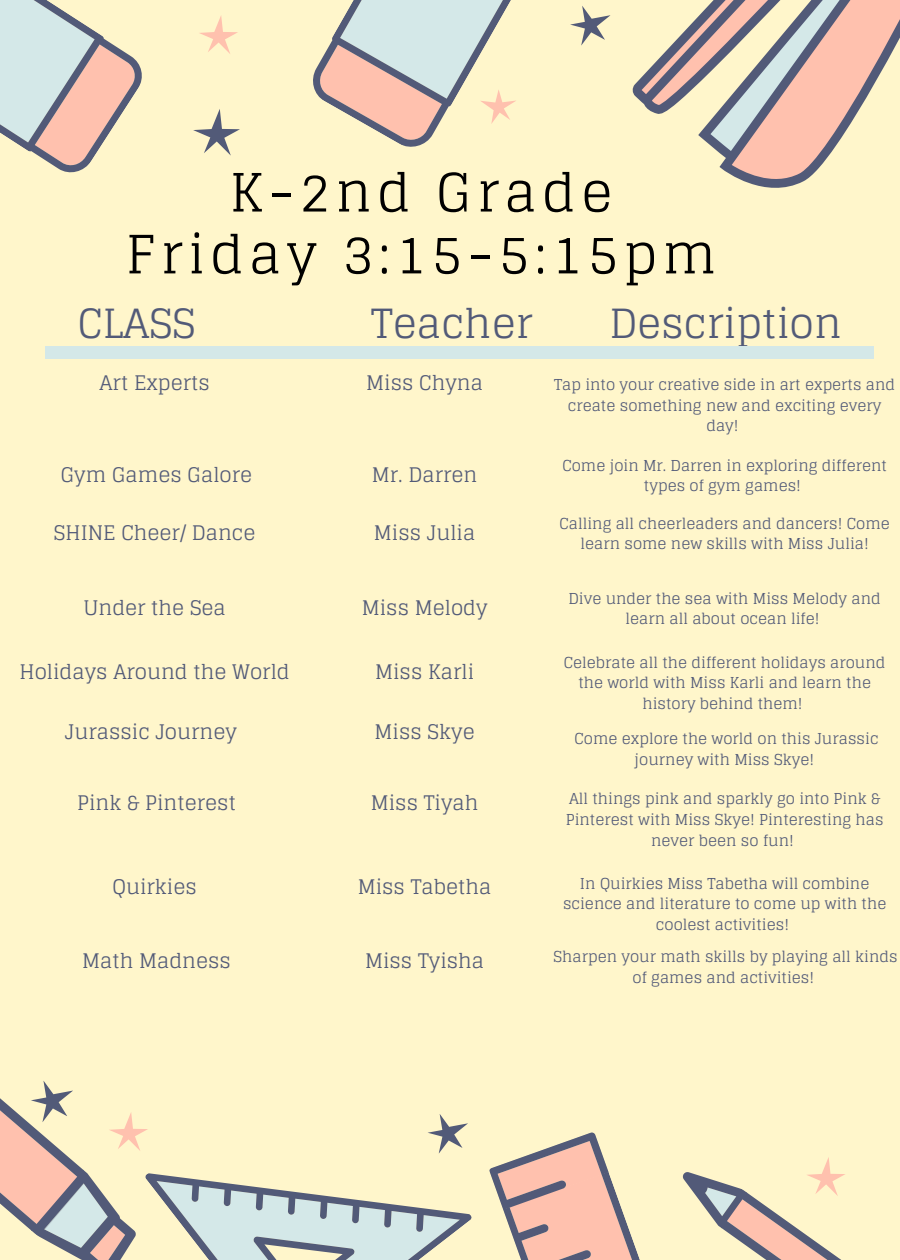
<style>
.page{position:relative;width:900px;height:1260px;background:#fff6cb}
.page>*{position:absolute;margin:0;border:0;box-sizing:border-box;transform-origin:0 0}
.t1{font:52.75px/62px "Glegoo";letter-spacing:.1em;color:#000;text-align:center}
.t2{font:40.25px "Glegoo";color:#525a78}
.t3{font:20px "Glegoo";color:#525a78}
.t4{font:15px/20.5px "Glegoo";color:#525a78;text-align:center}
</style>
<div class="page">
<svg style="left:151px;top:1173px;width:321px;height:87px"></svg>
<svg style="left:0;top:0;width:142px;height:173px"></svg>
<svg style="left:489px;top:1132px;width:151px;height:128px"></svg>
<svg style="left:193px;top:109px;width:47px;height:47px"></svg>
<svg style="left:199px;top:16px;width:39px;height:38px"></svg>
<svg style="left:428px;top:1114px;width:40px;height:40px"></svg>
<svg style="left:313px;top:0;width:203px;height:147px"></svg>
<svg style="left:570px;top:6px;width:41px;height:40px"></svg>
<svg style="left:0;top:1081px;width:151px;height:179px"></svg>
<svg style="left:682px;top:1157px;width:163px;height:103px"></svg>
<svg style="left:632px;top:0;width:268px;height:188px"></svg>
<div style="left:45px;top:346px;width:74px;height:13px;background:#d4e8e8"></div>
<div style="left:800px;top:346px;width:73px;height:13px;background:#d4e8e8"></div>
<div style="left:116px;top:346px;width:505px;height:13px;background:#d4e8e8"></div>
<div style="left:620px;top:346px;width:182px;height:13px;background:#d4e8e8"></div>
<h1 class="t1" style="left:126px;top:162px;width:592px">K-2nd Grade<br>Friday 3:15-5:15pm</h1>
<h2 class="t2" style="left:78px;top:300px;width:119px">CLASS</h2>
<h2 class="t2" style="left:371px;top:300px;width:163px">Teacher</h2>
<h2 class="t2" style="left:609px;top:300px;width:234px">Description</h2>
<h3 class="t3" style="left:99px;top:371px;width:112px">Art Experts</h3>
<h3 class="t3" style="left:366px;top:371px;width:118px">Miss Chyna</h3>
<p class="t4" style="left:554px;top:375px;width:343px">Tap into your creative side in art experts and create something new and exciting every day!</p>
<p class="t4" style="left:562px;top:455px;width:326px">Come join Mr. Darren in exploring different types of gym games!</p>
<p class="t4" style="left:560px;top:513px;width:332px">Calling all cheerleaders and dancers! Come learn some new skills with Miss Julia!</p>
<h3 class="t3" style="left:61px;top:463px;width:193px">Gym Games Galore</h3>
<h3 class="t3" style="left:54px;top:521px;width:203px">SHINE Cheer/ Dance</h3>
<h3 class="t3" style="left:372px;top:463px;width:107px">Mr. Darren</h3>
<h3 class="t3" style="left:374px;top:521px;width:103px">Miss Julia</h3>
<h3 class="t3" style="left:83px;top:596px;width:144px">Under the Sea</h3>
<h3 class="t3" style="left:362px;top:596px;width:127px">Miss Melody</h3>
<h3 class="t3" style="left:20px;top:660px;width:272px">Holidays Around the World</h3>
<h3 class="t3" style="left:65px;top:720px;width:174px">Jurassic Journey</h3>
<h3 class="t3" style="left:375px;top:660px;width:101px">Miss Karli</h3>
<h3 class="t3" style="left:375px;top:720px;width:102px">Miss Skye</h3>
<h3 class="t3" style="left:77px;top:791px;width:160px">Pink &amp; Pinterest</h3>
<h3 class="t3" style="left:371px;top:791px;width:109px">Miss Tiyah</h3>
<h3 class="t3" style="left:113px;top:876px;width:86px">Quirkies</h3>
<h3 class="t3" style="left:358px;top:876px;width:135px">Miss Tabetha</h3>
<h3 class="t3" style="left:82px;top:949px;width:150px">Math Madness</h3>
<h3 class="t3" style="left:365px;top:949px;width:121px">Miss Tyisha</h3>
<p class="t4" style="left:569px;top:588px;width:314px">Dive under the sea with Miss Melody and learn all about ocean life!</p>
<p class="t4" style="left:564px;top:652px;width:323px">Celebrate all the different holidays around the world with Miss Karli and learn the history behind them!</p>
<p class="t4" style="left:575px;top:729px;width:305px">Come explore the world on this Jurassic journey with Miss Skye!</p>
<p class="t4" style="left:566px;top:789px;width:319px">All things pink and sparkly go into Pink &amp;<br>Pinterest with Miss Skye! Pinteresting has never been so fun!</p>
<p class="t4" style="left:563px;top:873px;width:325px">In Quirkies Miss Tabetha will combine science and literature to come up with the coolest activities!</p>
<p class="t4" style="left:554px;top:946px;width:346px">Sharpen your math skills by playing all kinds of games and activities!</p>
</div>
